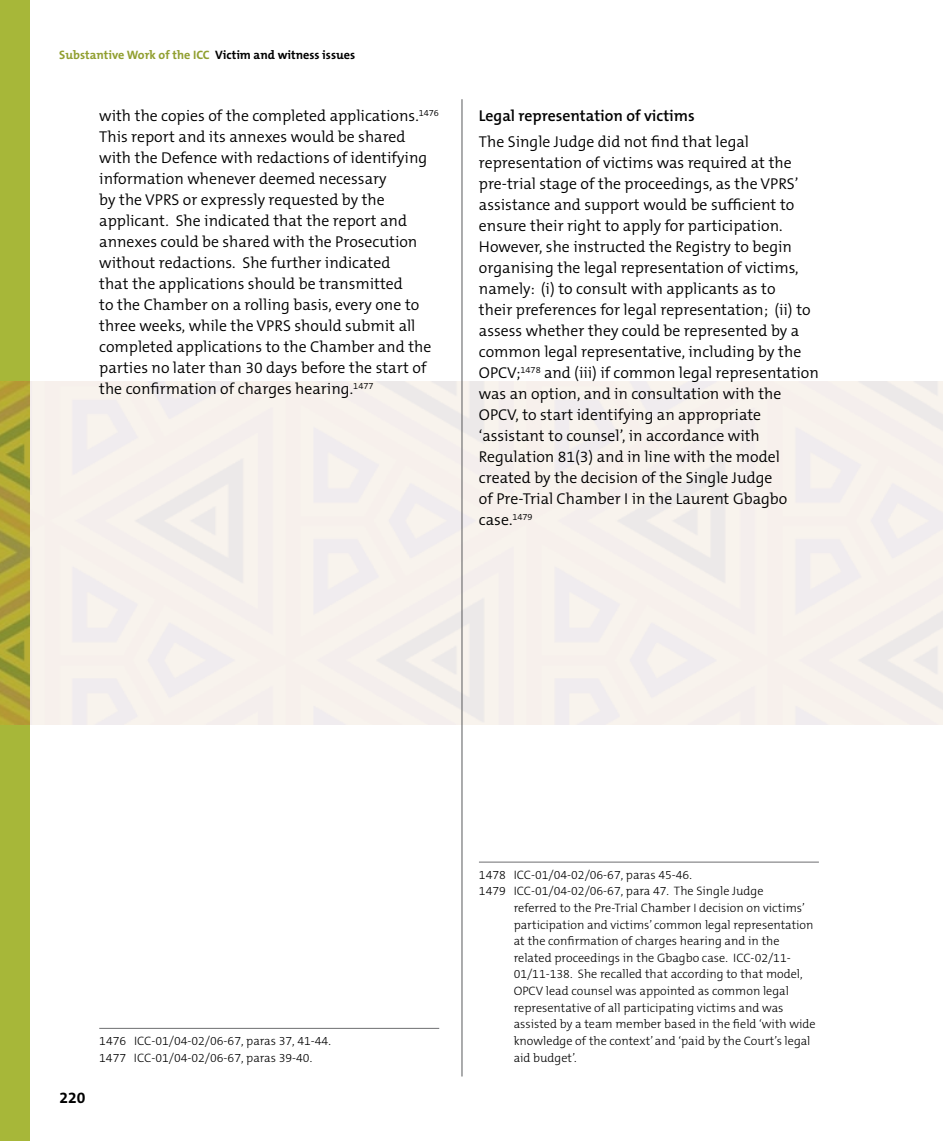
<style>
.page{position:relative;width:943px;height:1141px;background:#fff}
.page>*{position:absolute;margin:0;border:0;box-sizing:border-box;transform-origin:0 0}
.t1{font:300 15.75px/21px "The Mix B4";color:#000}
.t2{font:600 15.75px "The Mix B6";color:#000}
.t3{font:700 15.75px "The Mix B7";color:#000}
.t4{font:300 12.25px/16.6px "The Mix B3";color:#000}
.t5{font:700 12.25px "The Mix B7";color:#919f30}
.s1{color:#000}
</style>
<div class="page">
<svg style="left:0;top:0;width:30px;height:1141px;background:#a7b037"></svg>
<hr style="left:461px;top:99px;width:1px;height:977px;background:#58595b">
<hr style="left:99px;top:1028px;width:340px;height:1px;background:#6d6e71">
<hr style="left:479px;top:862px;width:340px;height:1px;background:#6d6e71">
<p class="t5" style="left:59px;top:48px;width:297px">Substantive Work of the ICC <span class="s1">Victim and witness issues</span></p>
<p class="t1" style="left:99px;top:106px;width:341px">with the copies of the completed applications.<sup>1476<br></sup>This report and its annexes would be shared with the Defence with redactions of identifying information whenever deemed necessary<br>by the VPRS or expressly requested by the applicant. She indicated that the report and annexes could be shared with the Prosecution without redactions. She further indicated<br>that the applications should be transmitted<br>to the Chamber on a rolling basis, every one to three weeks, while the VPRS should submit all completed applications to the Chamber and the parties no later than 30 days before the start of the confirmation of charges hearing.<sup>1477</sup></p>
<p class="t2" style="left:479px;top:107px;width:217px">Legal representation of victims</p>
<p class="t1" style="left:479px;top:132px;width:341px">The Single Judge did not find that legal representation of victims was required at the pre-trial stage of the proceedings, as the VPRS’ assistance and support would be sufficient to ensure their right to apply for participation.<br>However, she instructed the Registry to begin organising the legal representation of victims, namely: (i) to consult with applicants as to<br>their preferences for legal representation; (ii) to assess whether they could be represented by a common legal representative, including by the OPCV;<sup>1478</sup> and (iii) if common legal representation was an option, and in consultation with the OPCV, to start identifying an appropriate ‘assistant to counsel’, in accordance with Regulation 81(3) and in line with the model created by the decision of the Single Judge<br>of Pre-Trial Chamber I in the Laurent Gbagbo case.<sup>1479</sup></p>
<p class="t3" style="left:60px;top:1090px;width:27px">220</p>
<p class="t4" style="left:99px;top:1033px;width:233px">1476 ICC-01/04-02/06-67, paras 37, 41-44.<br>1477 ICC-01/04-02/06-67, paras 39-40.</p>
<p class="t4" style="left:479px;top:867px;width:214px">1478 ICC-01/04-02/06-67, paras 45-46.</p>
<p class="t4" style="left:479px;top:883px;width:286px">1479 ICC-01/04-02/06-67, para 47. The Single Judge</p>
<p class="t4" style="left:513px;top:900px;width:293px">referred to the Pre-Trial Chamber I decision on victims’</p>
<p class="t4" style="left:513px;top:917px;width:301px">participation and victims’ common legal representation</p>
<p class="t4" style="left:513px;top:933px;width:267px">at the confirmation of charges hearing and in the</p>
<p class="t4" style="left:513px;top:950px;width:278px">related proceedings in the Gbagbo case. ICC-02/11-</p>
<p class="t4" style="left:513px;top:966px;width:290px">01/11-138. She recalled that according to that model,</p>
<p class="t4" style="left:513px;top:983px;width:277px">OPCV lead counsel was appointed as common legal</p>
<p class="t4" style="left:513px;top:1000px;width:271px">representative of all participating victims and was</p>
<p class="t4" style="left:513px;top:1016px;width:303px">assisted by a team member based in the field ‘with wide</p>
<p class="t4" style="left:513px;top:1033px;width:298px">knowledge of the context’ and ‘paid by the Court’s legal</p>
<p class="t4" style="left:513px;top:1050px;width:64px">aid budget’.</p>
</div>
